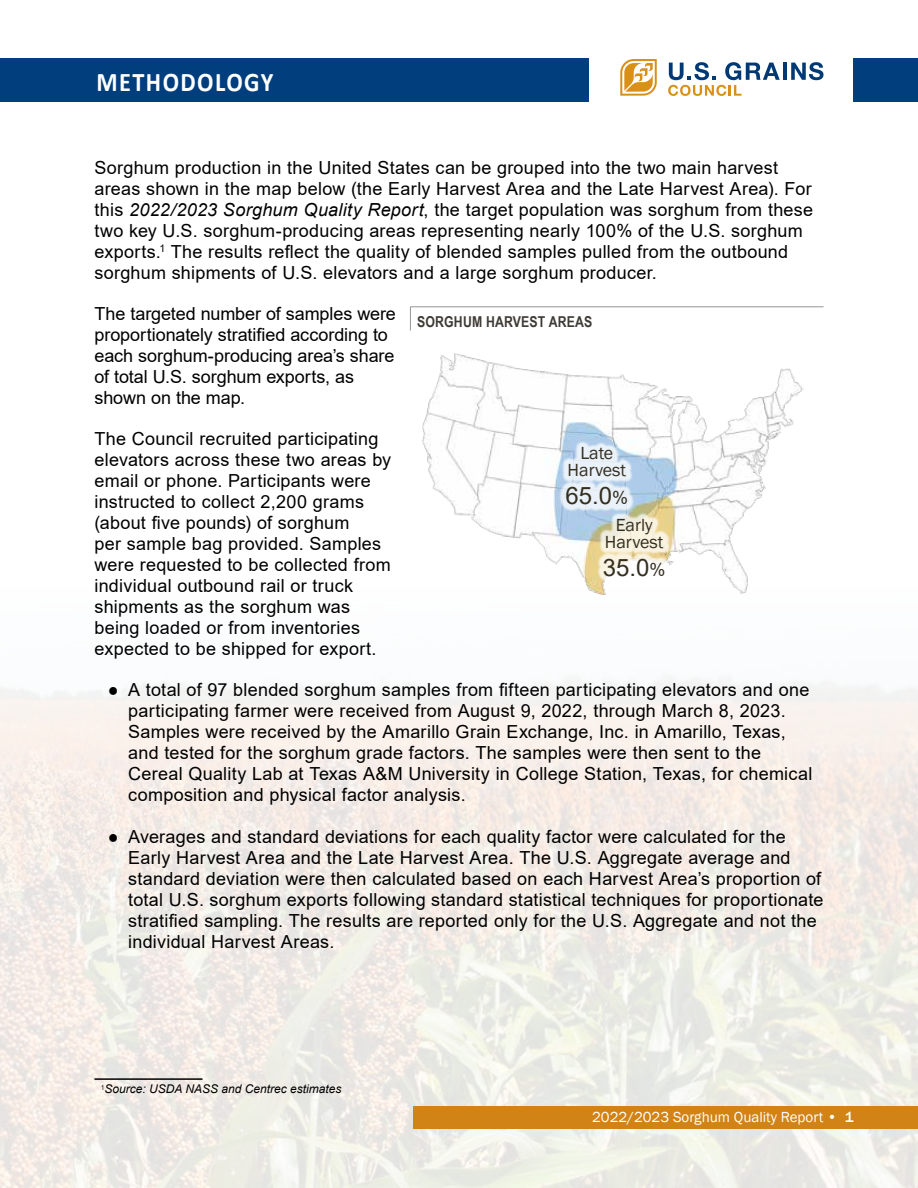
<style>
.page{position:relative;width:918px;height:1188px;background:#fff}
.page>*{position:absolute;margin:0;border:0;box-sizing:border-box;transform-origin:0 0}
.t1{font:700 27px "Calibri";letter-spacing:.06em;color:#fff;scale:.9 1}
.t2{font:24px "Arial";color:#342f20}
.t3{font:18px/21px "Arial";letter-spacing:.015em;color:#000}
.t4{font:18px/21px "Arial";letter-spacing:-.005em;color:#000}
.t5{font:18px/16.5px "Franklin Gothic";color:#342f20;text-align:center}
.t6{font:15px "Franklin Gothic";color:#fff}
.t7{font:700 15px "Arial Narrow";letter-spacing:.01em;color:#3e3a35}
.t8{font:italic 12px "Arial";color:#000}
.s1{font-style:italic}
.s2{font-family:"Georgia"}
.s3{font-size:18px}
.s4{font-weight:500}
</style>
<div class="page">
<img style="left:0;top:677px;width:918px;height:511px">
<div style="left:0;top:59px;width:589px;height:43px;background:#003e7e"></div>
<svg style="left:620px;top:59px;width:37px;height:37px"></svg>
<hr style="left:783px;top:63px;width:3px;height:17px;background:#003974">
<svg style="left:791px;top:62px;width:32px;height:18px"></svg>
<svg style="left:668px;top:62px;width:112px;height:34px"></svg>
<div style="left:853px;top:59px;width:65px;height:43px;background:#003e7e"></div>
<div style="left:413px;top:1106px;width:505px;height:23px;background:#d18316"></div>
<hr style="left:94px;top:1078px;width:108px;height:2px;background:#000">
<svg style="left:410px;top:307px;width:1px;height:24px"></svg>
<hr style="left:410px;top:306px;width:414px;height:1px;background:#939598">
<img style="left:422px;top:354px;width:382px;height:241px">
<div style="left:559px;top:441px;width:75px;height:70px;background:#fff;opacity:.75"></div>
<div style="left:597px;top:512px;width:75px;height:71px;background:#fff;opacity:.75"></div>
<h1 class="t1" style="left:96px;top:63px;width:198px">METHODOLOGY</h1>
<p class="t3" style="left:94px;top:157px;width:720px">Sorghum production in the United States can be grouped into the two main harvest areas shown in the map below (the Early Harvest Area and the Late Harvest Area). For this <span class="s1">2022/2023 Sorghum Quality Report</span>, the target population was sorghum from these two key U.S. sorghum-producing areas representing nearly 100% of the U.S. sorghum exports.<sup>1</sup> The results reflect the quality of blended samples pulled from the outbound sorghum shipments of U.S. elevators and a large sorghum producer.</p>
<p class="t4" style="left:94px;top:303px;width:303px">The targeted number of samples were proportionately stratified according to each sorghum-producing area’s share of total U.S. sorghum exports, as shown on the map.</p>
<p class="t3" style="left:94px;top:428px;width:298px">The Council recruited participating elevators across these two areas by email or phone. Participants were instructed to collect 2,200 grams (about five pounds) of sorghum<br>per sample bag provided. Samples were requested to be collected from individual outbound rail or truck shipments as the sorghum was being loaded or from inventories expected to be shipped for export.</p>
<p class="t3" style="left:128px;top:680px;width:686px;text-indent:-20px"><span class="s2">●</span> A total of 97 blended sorghum samples from fifteen participating elevators and one participating farmer were received from August 9, 2022, through March 8, 2023.<br>Samples were received by the Amarillo Grain Exchange, Inc. in Amarillo, Texas, and tested for the sorghum grade factors. The samples were then sent to the Cereal Quality Lab at Texas A&amp;M University in College Station, Texas, for chemical composition and physical factor analysis.</p>
<p class="t3" style="left:128px;top:826px;width:697px;text-indent:-20px"><span class="s2">●</span> Averages and standard deviations for each quality factor were calculated for the Early Harvest Area and the Late Harvest Area. The U.S. Aggregate average and standard deviation were then calculated based on each Harvest Area’s proportion of total U.S. sorghum exports following standard statistical techniques for proportionate stratified sampling. The results are reported only for the U.S. Aggregate and not the individual Harvest Areas.</p>
<p class="t7" style="left:417px;top:311px;width:177px">SORGHUM HARVEST AREAS</p>
<p class="t5" style="left:568px;top:446px;width:60px">Late<br>Harvest</p>
<h2 class="t2" style="left:566px;top:480px;width:64px">65.0<span class="s3">%</span></h2>
<p class="t5" style="left:605px;top:517px;width:60px">Early<br>Harvest</p>
<h2 class="t2" style="left:603px;top:551px;width:64px">35.0<span class="s3">%</span></h2>
<p class="t8" style="left:101px;top:1082px;width:242px"><sup>1</sup>Source: USDA NASS and Centrec estimates</p>
<p class="t6" style="left:592px;top:1107px;width:263px">2022/2023 Sorghum Quality Report • <span class="s4">1</span></p>
</div>
